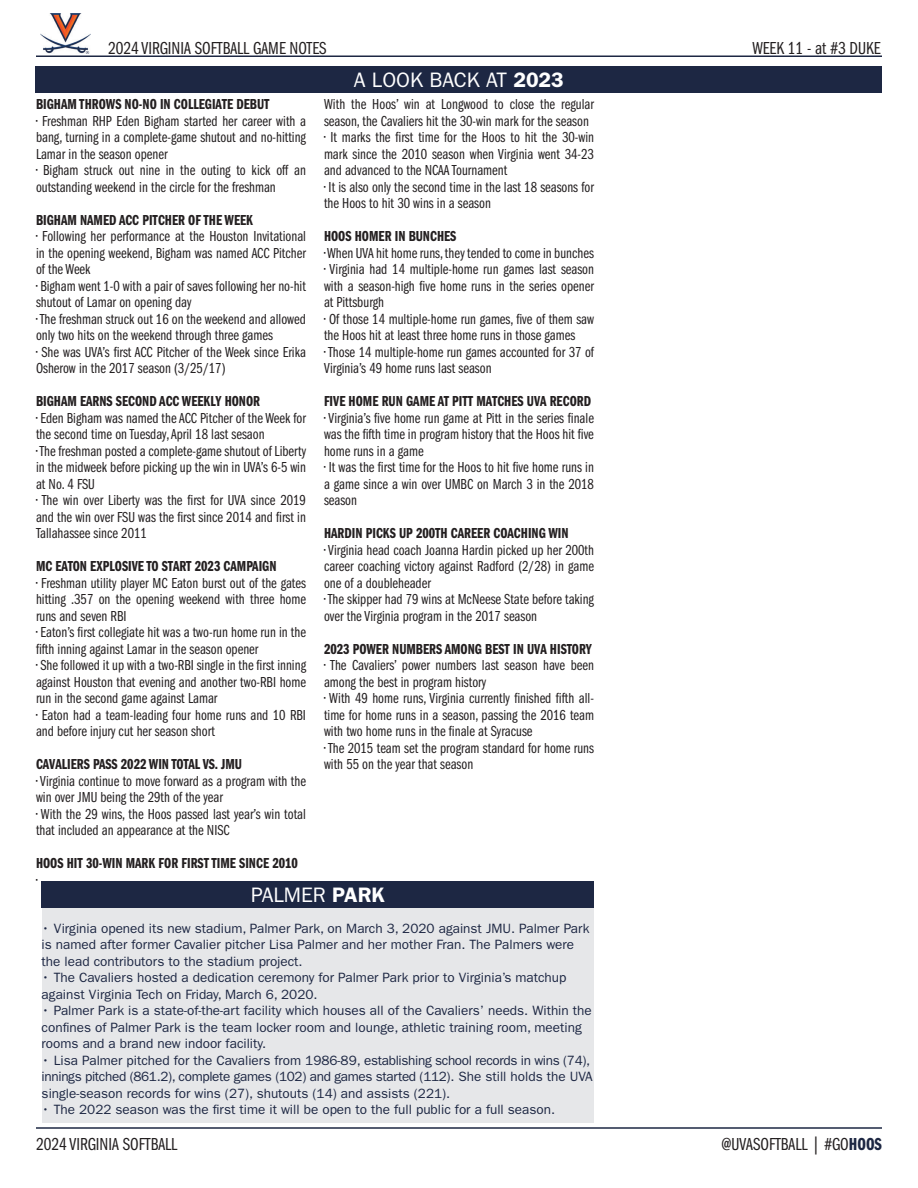
<style>
.page{position:relative;width:918px;height:1188px;background:#fff}
.page>*{position:absolute;margin:0;border:0;box-sizing:border-box;transform-origin:0 0}
.t1{font:21px "ITC Franklin Gothic Std";color:#fff}
.t2{font:18px "ITC Franklin Gothic Std Bk Cp";color:#231f20}
.t3{font:15px/16.5px "ITC Franklin Gothic Std Bk Cp";color:#231f20}
.t4{font:15px "ITC Franklin Gothic Std Dm Cp";color:#231f20}
.t5{font:13.5px/16.5px "ITC Franklin Gothic Std";color:#1d2743}
.s1{font-weight:600}
.s2{font-family:"ITC Franklin Gothic Std Dm Cp";color:#1d2743}
</style>
<div class="page">
<hr style="left:36px;top:1127px;width:846px;height:2px;background:#1d2743">
<hr style="left:36px;top:56px;width:846px;height:1px;background:#1d2743">
<img style="left:41px;top:14px;width:50px;height:40px">
<div style="left:36px;top:66px;width:846px;height:27px;background:#1d2743"></div>
<div style="left:42px;top:907px;width:552px;height:216px;background:#e6e7e9"></div>
<div style="left:42px;top:882px;width:552px;height:26px;background:#1d2743"></div>
<p class="t2" style="left:108px;top:38px;width:220px">2024 VIRGINIA SOFTBALL GAME NOTES</p>
<p class="t2" style="left:752px;top:38px;width:130px">WEEK 11 - at #3 DUKE</p>
<p class="t4" style="left:36px;top:96px;width:235px">BIGHAM THROWS NO-NO IN COLLEGIATE DEBUT</p>
<p class="t3" style="left:36px;top:113px;width:272px;text-align:justify">• Freshman RHP Eden Bigham started her career with a bang, turning in a complete-game shutout and no-hitting Lamar in the season opener</p>
<p class="t3" style="left:36px;top:162px;width:271px">• Bigham struck out nine in the outing to kick off an outstanding weekend in the circle for the freshman</p>
<p class="t4" style="left:36px;top:212px;width:219px">BIGHAM NAMED ACC PITCHER OF THE WEEK</p>
<p class="t3" style="left:36px;top:228px;width:272px;text-align:justify">• Following her performance at the Houston Invitational in the opening weekend, Bigham was named ACC Pitcher of the Week</p>
<p class="t3" style="left:36px;top:278px;width:271px">• Bigham went 1-0 with a pair of saves following her no-hit shutout of Lamar on opening day</p>
<p class="t3" style="left:36px;top:311px;width:271px">• The freshman struck out 16 on the weekend and allowed only two hits on the weekend through three games</p>
<p class="t3" style="left:36px;top:344px;width:272px">• She was UVA’s first ACC Pitcher of the Week since Erika<br>Osherow in the 2017 season (3/25/17)</p>
<p class="t4" style="left:36px;top:393px;width:226px">BIGHAM EARNS SECOND ACC WEEKLY HONOR</p>
<p class="t3" style="left:36px;top:410px;width:272px">• Eden Bigham was named the ACC Pitcher of the Week for the second time on Tuesday, April 18 last sesaon</p>
<p class="t3" style="left:36px;top:443px;width:272px;text-align:justify">• The freshman posted a complete-game shutout of Liberty in the midweek before picking up the win in UVA’s 6-5 win at No. 4 FSU</p>
<p class="t3" style="left:36px;top:492px;width:271px;text-align:justify">• The win over Liberty was the first for UVA since 2019 and the win over FSU was the first since 2014 and first in Tallahassee since 2011</p>
<p class="t4" style="left:36px;top:558px;width:242px">MC EATON EXPLOSIVE TO START 2023 CAMPAIGN</p>
<p class="t3" style="left:36px;top:575px;width:272px;text-align:justify">• Freshman utility player MC Eaton burst out of the gates hitting .357 on the opening weekend with three home runs and seven RBI</p>
<p class="t3" style="left:36px;top:624px;width:272px">• Eaton’s first collegiate hit was a two-run home run in the fifth inning against Lamar in the season opener</p>
<p class="t3" style="left:36px;top:657px;width:272px;text-align:justify">• She followed it up with a two-RBI single in the first inning against Houston that evening and another two-RBI home run in the second game against Lamar</p>
<p class="t3" style="left:36px;top:707px;width:271px">• Eaton had a team-leading four home runs and 10 RBI and before injury cut her season short</p>
<p class="t4" style="left:36px;top:756px;width:207px">CAVALIERS PASS 2022 WIN TOTAL VS. JMU</p>
<p class="t3" style="left:36px;top:773px;width:271px">• Virginia continue to move forward as a program with the win over JMU being the 29th of the year</p>
<p class="t3" style="left:36px;top:806px;width:271px">• With the 29 wins, the Hoos passed last year’s win total that included an appearance at the NISC</p>
<p class="t4" style="left:36px;top:855px;width:263px">HOOS HIT 30-WIN MARK FOR FIRST TIME SINCE 2010</p>
<p class="t3" style="left:36px;top:872px;width:3px">•</p>
<h1 class="t1" style="left:354px;top:68px;width:211px">A LOOK BACK AT <span class="s1">2023</span></h1>
<p class="t3" style="left:324px;top:96px;width:271px">With the Hoos’ win at Longwood to close the regular season, the Cavaliers hit the 30-win mark for the season</p>
<p class="t3" style="left:324px;top:129px;width:272px;text-align:justify">• It marks the first time for the Hoos to hit the 30-win mark since the 2010 season when Virginia went 34-23 and advanced to the NCAA Tournament</p>
<p class="t3" style="left:324px;top:179px;width:271px">• It is also only the second time in the last 18 seasons for the Hoos to hit 30 wins in a season</p>
<p class="t4" style="left:324px;top:228px;width:134px">HOOS HOMER IN BUNCHES</p>
<p class="t3" style="left:324px;top:245px;width:271px">• When UVA hit home runs, they tended to come in bunches</p>
<p class="t3" style="left:324px;top:261px;width:272px;text-align:justify">• Virginia had 14 multiple-home run games last season with a season-high five home runs in the series opener at Pittsburgh</p>
<p class="t3" style="left:324px;top:311px;width:272px">• Of those 14 multiple-home run games, five of them saw the Hoos hit at least three home runs in those games</p>
<p class="t3" style="left:324px;top:344px;width:272px">• Those 14 multiple-home run games accounted for 37 of<br>Virginia’s 49 home runs last season</p>
<p class="t4" style="left:324px;top:393px;width:269px">FIVE HOME RUN GAME AT PITT MATCHES UVA RECORD</p>
<p class="t3" style="left:324px;top:410px;width:271px;text-align:justify">• Virginia’s five home run game at Pitt in the series finale was the fifth time in program history that the Hoos hit five home runs in a game</p>
<p class="t3" style="left:324px;top:459px;width:271px;text-align:justify">• It was the first time for the Hoos to hit five home runs in a game since a win over UMBC on March 3 in the 2018 season</p>
<p class="t4" style="left:324px;top:525px;width:246px">HARDIN PICKS UP 200TH CAREER COACHING WIN</p>
<p class="t3" style="left:324px;top:542px;width:272px;text-align:justify">• Virginia head coach Joanna Hardin picked up her 200th career coaching victory against Radford (2/28) in game one of a doubleheader</p>
<p class="t3" style="left:324px;top:591px;width:272px">• The skipper had 79 wins at McNeese State before taking over the Virginia program in the 2017 season</p>
<p class="t4" style="left:324px;top:641px;width:270px">2023 POWER NUMBERS AMONG BEST IN UVA HISTORY</p>
<p class="t3" style="left:324px;top:657px;width:272px">• The Cavaliers’ power numbers last season have been among the best in program history</p>
<p class="t3" style="left:324px;top:690px;width:272px;text-align:justify">• With 49 home runs, Virginia currently finished fifth all&shy;time for home runs in a season, passing the 2016 team with two home runs in the finale at Syracuse</p>
<p class="t3" style="left:324px;top:740px;width:272px">• The 2015 team set the program standard for home runs with 55 on the year that season</p>
<h1 class="t1" style="left:251px;top:883px;width:135px">PALMER <span class="s1">PARK</span></h1>
<p class="t5" style="left:42px;top:920px;width:549px">• Virginia opened its new stadium, Palmer Park, on March 3, 2020 against JMU. Palmer Park is named after former Cavalier pitcher Lisa Palmer and her mother Fran. The Palmers were the lead contributors to the stadium project.</p>
<p class="t5" style="left:42px;top:970px;width:526px">• The Cavaliers hosted a dedication ceremony for Palmer Park prior to Virginia’s matchup against Virginia Tech on Friday, March 6, 2020.</p>
<p class="t5" style="left:42px;top:1003px;width:552px">• Palmer Park is a state-of-the-art facility which houses all of the Cavaliers’ needs. Within the confines of Palmer Park is the team locker room and lounge, athletic training room, meeting rooms and a brand new indoor facility.</p>
<p class="t5" style="left:42px;top:1052px;width:553px">• Lisa Palmer pitched for the Cavaliers from 1986-89, establishing school records in wins (74), innings pitched (861.2), complete games (102) and games started (112). She still holds the UVA single-season records for wins (27), shutouts (14) and assists (221).</p>
<p class="t5" style="left:42px;top:1102px;width:515px">• The 2022 season was the first time it will be open to the full public for a full season.</p>
<p class="t2" style="left:36px;top:1135px;width:143px">2024 VIRGINIA SOFTBALL</p>
<p class="t2" style="left:721px;top:1135px;width:162px">@UVASOFTBALL | #GO<span class="s2">HOOS</span></p>
</div>
